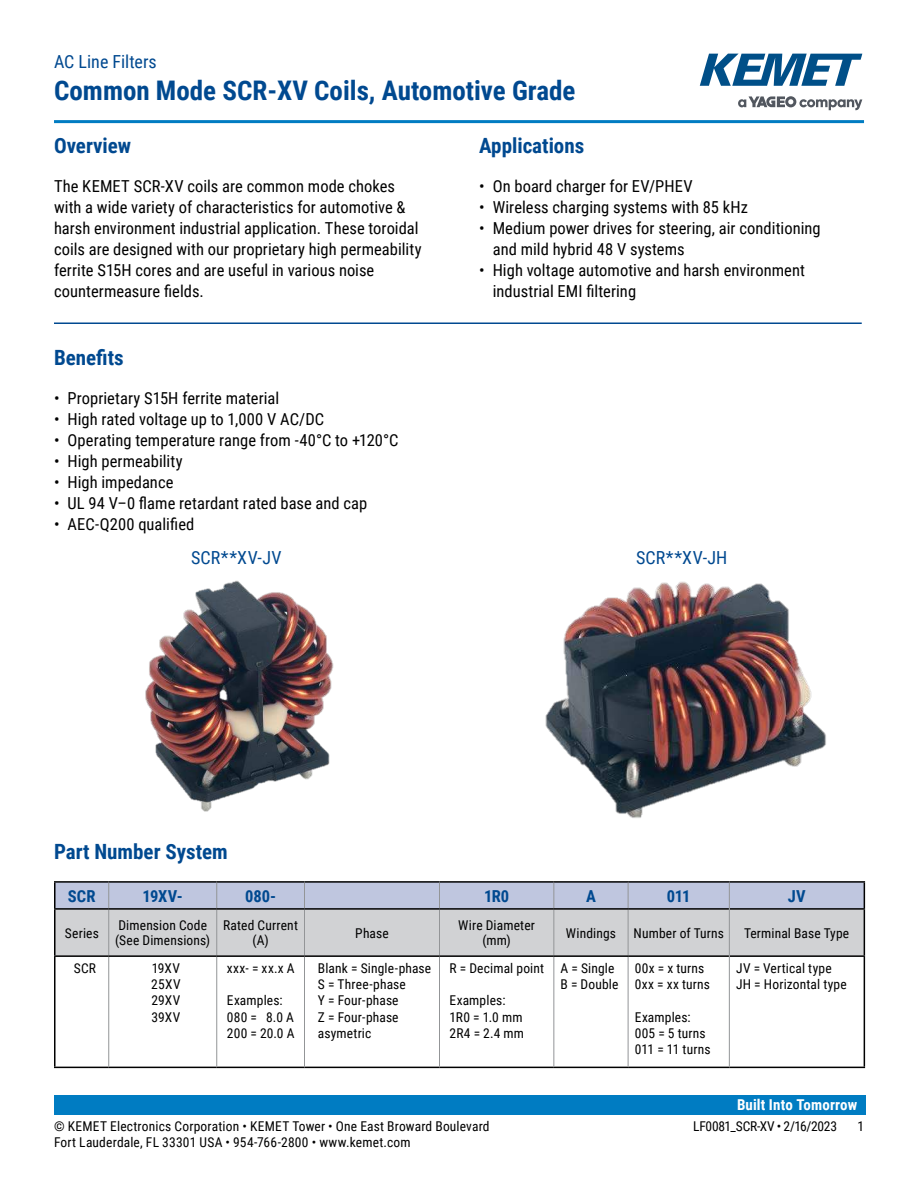
<style>
.page{position:relative;width:918px;height:1188px;background:#fff}
.page>*{position:absolute;margin:0;border:0;box-sizing:border-box;transform-origin:0 0}
.t1{font:700 27px "Roboto Condensed";color:#004990}
.t2{font:700 21px "Roboto Condensed";color:#004990}
.t3{font:18px "Roboto Condensed";letter-spacing:.005em;color:#004990}
.t4{font:16.5px/21px "Roboto Condensed";letter-spacing:.005em;color:#000}
.t5{font:700 16.5px "Roboto Condensed";color:#004990}
.t6{font:700 15px "Roboto Condensed";letter-spacing:.01em;color:#fff}
.t7{font:13.5px/16.2px "Roboto Condensed";letter-spacing:.015em;color:#000}
.t8{font:13.5px "Roboto Condensed";letter-spacing:-.02em;color:#000}
</style>
<div class="page">
<svg style="left:738px;top:96px;width:124px;height:14px"></svg>
<svg style="left:700px;top:54px;width:162px;height:32px"></svg>
<hr style="left:54px;top:120px;width:810px;height:3px;background:#007cc2">
<div style="left:54px;top:1095px;width:811px;height:20px;background:#007cc2"></div>
<hr style="left:54px;top:323px;width:808px;height:1px;background:#004990">
<svg style="left:217px;top:957px;width:647px;height:110px"></svg>
<hr style="left:54px;top:910px;width:2px;height:45px;background:#000">
<hr style="left:54px;top:957px;width:2px;height:110px;background:#000">
<hr style="left:864px;top:957px;width:1px;height:110px;background:#000">
<hr style="left:54px;top:1067px;width:55px;height:1px;background:#000">
<hr style="left:109px;top:1067px;width:108px;height:1px;background:#000">
<hr style="left:217px;top:1067px;width:88px;height:1px;background:#000">
<hr style="left:305px;top:1067px;width:135px;height:1px;background:#000">
<hr style="left:440px;top:1067px;width:114px;height:1px;background:#000">
<hr style="left:554px;top:1067px;width:74px;height:1px;background:#000">
<hr style="left:628px;top:1067px;width:101px;height:1px;background:#000">
<hr style="left:729px;top:1067px;width:136px;height:1px;background:#000">
<hr style="left:54px;top:881px;width:55px;height:2px;background:#000">
<hr style="left:54px;top:883px;width:2px;height:25px;background:#000">
<hr style="left:109px;top:881px;width:108px;height:2px;background:#000">
<hr style="left:217px;top:881px;width:88px;height:2px;background:#000">
<hr style="left:305px;top:881px;width:135px;height:2px;background:#000">
<hr style="left:440px;top:881px;width:114px;height:2px;background:#000">
<hr style="left:554px;top:881px;width:74px;height:2px;background:#000">
<hr style="left:628px;top:881px;width:101px;height:2px;background:#000">
<hr style="left:729px;top:881px;width:136px;height:2px;background:#000">
<hr style="left:108px;top:957px;width:1px;height:110px;background:#939597">
<hr style="left:216px;top:957px;width:1px;height:110px;background:#939597">
<hr style="left:304px;top:957px;width:1px;height:110px;background:#939597">
<hr style="left:439px;top:957px;width:1px;height:110px;background:#939597">
<hr style="left:553px;top:957px;width:1px;height:110px;background:#939597">
<hr style="left:628px;top:957px;width:1px;height:110px;background:#939597">
<hr style="left:54px;top:955px;width:55px;height:2px;background:#000">
<hr style="left:109px;top:955px;width:108px;height:2px;background:#000">
<hr style="left:217px;top:955px;width:88px;height:2px;background:#000">
<hr style="left:305px;top:955px;width:135px;height:2px;background:#000">
<hr style="left:440px;top:955px;width:114px;height:2px;background:#000">
<hr style="left:554px;top:955px;width:74px;height:2px;background:#000">
<hr style="left:628px;top:955px;width:101px;height:2px;background:#000">
<hr style="left:730px;top:955px;width:135px;height:2px;background:#000">
<hr style="left:54px;top:908px;width:55px;height:2px;background:#000">
<svg style="left:55px;top:882px;width:810px;height:74px;background:#c2c5ce"></svg>
<hr style="left:729px;top:909px;width:1px;height:47px;background:#939597">
<hr style="left:729px;top:956px;width:1px;height:111px;background:#939597">
<img style="left:145px;top:580px;width:189px;height:232px">
<img style="left:545px;top:581px;width:281px;height:237px">
<p class="t3" style="left:54px;top:53px;width:104px">AC Line Filters</p>
<h1 class="t1" style="left:54px;top:71px;width:523px">Common Mode SCR-XV Coils, Automotive Grade</h1>
<p class="t2" style="left:54px;top:133px;width:79px">Overview</p>
<p class="t4" style="left:54px;top:177px;width:369px">The KEMET SCR-XV coils are common mode chokes with a wide variety of characteristics for automotive &amp; harsh environment industrial application. These toroidal coils are designed with our proprietary high permeability ferrite S15H cores and are useful in various noise countermeasure 昀椀elds.</p>
<p class="t2" style="left:54px;top:342px;width:71px">Bene昀椀ts</p>
<p class="t4" style="left:54px;top:388px;width:227px">• Proprietary S15H ferrite material</p>
<p class="t4" style="left:54px;top:409px;width:272px">• High rated voltage up to 1,000 V AC/DC</p>
<p class="t4" style="left:54px;top:430px;width:346px">• Operating temperature range from -40°C to +120°C</p>
<p class="t4" style="left:54px;top:451px;width:130px">• High permeability</p>
<p class="t4" style="left:54px;top:472px;width:121px">• High impedance</p>
<p class="t4" style="left:54px;top:492px;width:315px">• UL 94 V–0 昀氀ame retardant rated base and cap</p>
<p class="t4" style="left:54px;top:513px;width:142px">• AEC-Q200 quali昀椀ed</p>
<p class="t2" style="left:479px;top:131px;width:107px">Applications</p>
<p class="t4" style="left:479px;top:177px;width:215px">• On board charger for EV/PHEV</p>
<p class="t4" style="left:479px;top:198px;width:270px">• Wireless charging systems with 85 kHz</p>
<p class="t4" style="left:493px;top:219px;width:329px;text-indent:-13px">• Medium power drives for steering, air conditioning and mild hybrid 48 V systems</p>
<p class="t4" style="left:493px;top:261px;width:314px;text-indent:-13px">• High voltage automotive and harsh environment industrial EMI 昀椀ltering</p>
<p class="t3" style="left:191px;top:550px;width:92px">SCR**XV-JV</p>
<p class="t3" style="left:636px;top:550px;width:93px">SCR**XV-JH</p>
<p class="t2" style="left:54px;top:837px;width:175px">Part Number System</p>
<p class="t5" style="left:68px;top:884px;width:29px">SCR</p>
<p class="t5" style="left:143px;top:884px;width:42px">19XV-</p>
<p class="t5" style="left:245px;top:884px;width:33px">080-</p>
<p class="t5" style="left:484px;top:884px;width:27px">1R0</p>
<p class="t5" style="left:586px;top:886px;width:11px">A</p>
<p class="t5" style="left:667px;top:886px;width:25px">011</p>
<p class="t5" style="left:788px;top:884px;width:19px">JV</p>
<p class="t7" style="left:65px;top:926px;width:35px">Series</p>
<p class="t7" style="left:115px;top:919px;width:97px;line-height:15px">Dimension Code (See Dimensions)</p>
<p class="t7" style="left:223px;top:919px;width:76px;line-height:15px;text-align:center">Rated Current (A)</p>
<p class="t7" style="left:355px;top:926px;width:35px">Phase</p>
<p class="t7" style="left:458px;top:919px;width:78px;line-height:15px;text-align:center">Wire Diameter (mm)</p>
<p class="t7" style="left:566px;top:926px;width:52px">Windings</p>
<p class="t7" style="left:633px;top:926px;width:92px">Number of Turns</p>
<p class="t7" style="left:744px;top:926px;width:107px">Terminal Base Type</p>
<p class="t7" style="left:74px;top:961px;width:24px">SCR</p>
<p class="t7" style="left:151px;top:961px;width:31px;text-align:justify">19XV 25XV 29XV 39XV</p>
<p class="t7" style="left:227px;top:961px;width:69px">xxx- = xx.x A</p>
<p class="t7" style="left:318px;top:961px;width:115px">Blank = Single-phase<br>S = Three-phase<br>Y = Four-phase<br>Z = Four-phase asymetric</p>
<p class="t7" style="left:450px;top:961px;width:96px">R = Decimal point</p>
<p class="t7" style="left:561px;top:961px;width:59px">A = Single<br>B = Double</p>
<p class="t7" style="left:635px;top:961px;width:77px">00x = x turns<br>0xx = xx turns</p>
<p class="t7" style="left:635px;top:1010px;width:77px">Examples:<br>005 = 5 turns<br>011 = 11 turns</p>
<p class="t7" style="left:736px;top:961px;width:112px">JV = Vertical type<br>JH = Horizontal type</p>
<p class="t7" style="left:227px;top:993px;width:69px">Examples:<br>080 = 8.0 A<br>200 = 20.0 A</p>
<p class="t7" style="left:450px;top:993px;width:76px">Examples:<br>1R0 = 1.0 mm<br>2R4 = 2.4 mm</p>
<p class="t6" style="left:737px;top:1096px;width:122px">Built Into Tomorrow</p>
<p class="t7" style="left:54px;top:1119px;width:437px">© KEMET Electronics Corporation • KEMET Tower • One East Broward Boulevard</p>
<p class="t8" style="left:693px;top:1120px;width:145px">LF0081_SCR-XV • 2/16/2023</p>
<p class="t7" style="left:857px;top:1119px;width:8px">1</p>
<p class="t7" style="left:54px;top:1135px;width:358px">Fort Lauderdale, FL 33301 USA • 954-766-2800 • www.kemet.com</p>
</div>
